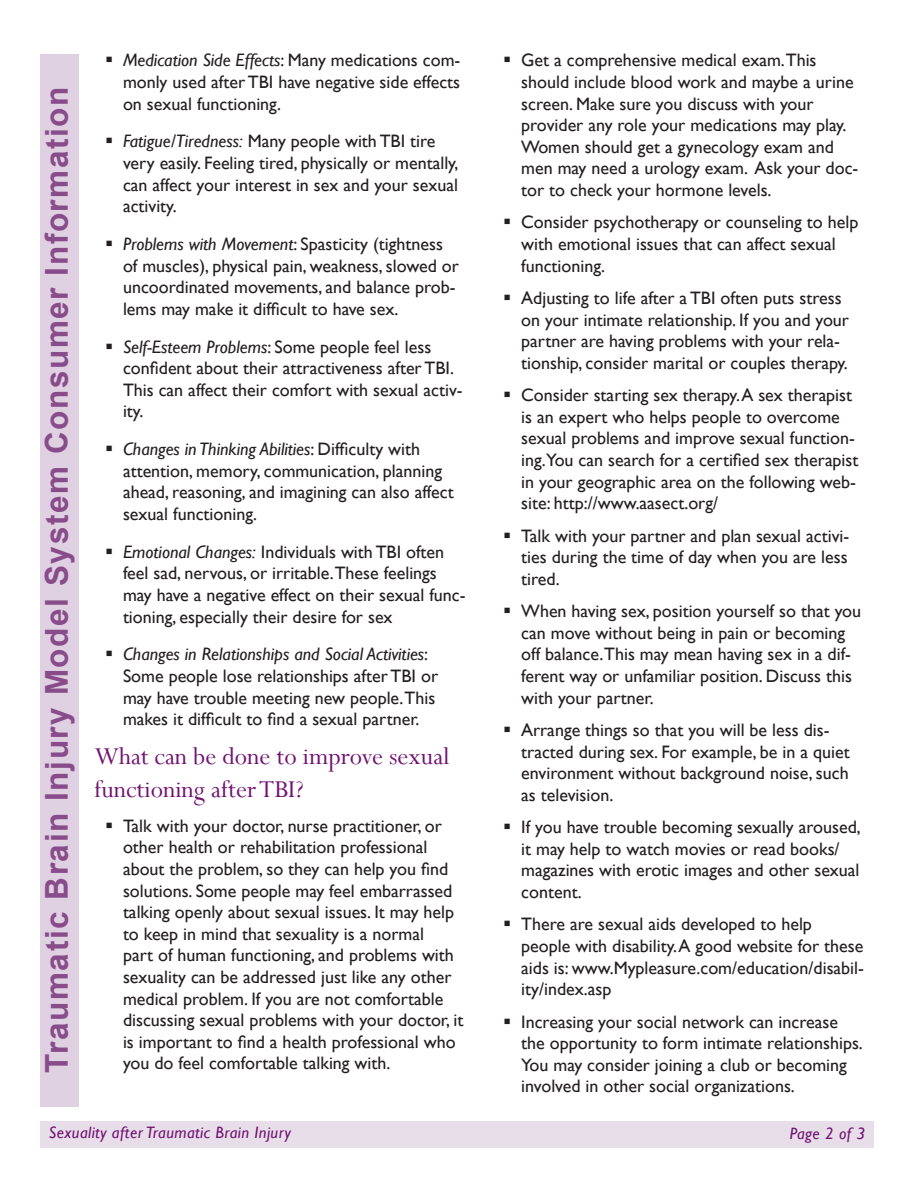
<style>
.page{position:relative;width:918px;height:1188px;background:#fff}
.page>*{position:absolute;margin:0;border:0;box-sizing:border-box;transform-origin:0 0}
.Front_sidebar_Series{font:700 31.5px "Arial";letter-spacing:.05em;color:#884c8a}
.Subhead_1{font:27px/32.4px "Perpetua";color:#711271}
.Bullet_1{font:18px/21.6px "Gill Sans";color:#231f20}
.footer_text{font:italic 16.5px "Gill Sans";letter-spacing:.025em;color:#711271}
.s1{font-style:italic}
</style>
<div class="page">
<div style="left:40px;top:54px;width:38px;height:1053px;background:#dfd0e2"></div>
<div style="left:40px;top:1121px;width:834px;height:27px;background:#e8deea"></div>
<p class="Front_sidebar_Series" style="left:36px;top:1073px;width:988px;rotate:-90deg">Traumatic Brain Injury Model System Consumer Information</p>
<p class="Bullet_1" style="left:123px;top:50px;width:339px;text-align:justify"><span class="s1">Medication Side Effects</span>: Many medications com&shy;monly used after TBI have negative side effects on sexual functioning.</p>
<p class="Bullet_1" style="left:123px;top:131px;width:337px"><span class="s1">Fatigue/Tiredness:</span> Many people with TBI tire very easily. Feeling tired, physically or mentally, can affect your interest in sex and your sexual activity.</p>
<p class="Bullet_1" style="left:123px;top:234px;width:338px"><span class="s1">Problems with Movement</span>: Spasticity (tightness of muscles), physical pain, weakness, slowed or uncoordinated movements, and balance prob&shy;lems may make it difficult to have sex.</p>
<p class="Bullet_1" style="left:123px;top:336px;width:341px"><span class="s1">Self-Esteem Problems</span>: Some people feel less confident about their attractiveness after TBI.<br>This can affect their comfort with sexual activ&shy;ity.</p>
<p class="Bullet_1" style="left:123px;top:439px;width:332px"><span class="s1">Changes in Thinking Abilities</span>: Difficulty with attention, memory, communication, planning ahead, reasoning, and imagining can also affect sexual functioning.</p>
<p class="Bullet_1" style="left:123px;top:541px;width:344px"><span class="s1">Emotional Changes:</span> Individuals with TBI often feel sad, nervous, or irritable.These feelings may have a negative effect on their sexual func&shy;tioning, especially their desire for sex</p>
<p class="Bullet_1" style="left:123px;top:644px;width:317px"><span class="s1">Changes in Relationships and Social Activities</span>:<br>Some people lose relationships after TBI or may have trouble meeting new people.This makes it difficult to find a sexual partner.</p>
<p class="Subhead_1" style="left:94px;top:740px;width:357px">What can be done to improve sexual functioning after TBI?</p>
<p class="Bullet_1" style="left:123px;top:815px;width:342px">Talk with your doctor, nurse practitioner, or other health or rehabilitation professional about the problem, so they can help you find solutions. Some people may feel embarrassed talking openly about sexual issues. It may help to keep in mind that sexuality is a normal<br>part of human functioning, and problems with sexuality can be addressed just like any other medical problem. If you are not comfortable discussing sexual problems with your doctor, it is important to find a health professional who you do feel comfortable talking with.</p>
<p class="footer_text" style="left:49px;top:1123px;width:244px">Sexuality after Traumatic Brain Injury</p>
<p class="Bullet_1" style="left:521px;top:50px;width:339px">Get a comprehensive medical exam.This should include blood work and maybe a urine screen. Make sure you discuss with your provider any role your medications may play.<br>Women should get a gynecology exam and men may need a urology exam. Ask your doc&shy;tor to check your hormone levels.</p>
<p class="Bullet_1" style="left:521px;top:212px;width:339px">Consider psychotherapy or counseling to help with emotional issues that can affect sexual functioning.</p>
<p class="Bullet_1" style="left:521px;top:288px;width:329px">Adjusting to life after a TBI often puts stress on your intimate relationship. If you and your partner are having problems with your rela&shy;tionship, consider marital or couples therapy.</p>
<p class="Bullet_1" style="left:521px;top:385px;width:339px">Consider starting sex therapy. A sex therapist is an expert who helps people to overcome sexual problems and improve sexual function&shy;ing.You can search for a certified sex therapist in your geographic area on the following web&shy;site: http://www.aasect.org/</p>
<p class="Bullet_1" style="left:521px;top:525px;width:330px;text-align:justify">Talk with your partner and plan sexual activi&shy;ties during the time of day when you are less tired.</p>
<p class="Bullet_1" style="left:521px;top:601px;width:341px">When having sex, position yourself so that you can move without being in pain or becoming off balance.This may mean having sex in a dif&shy;ferent way or unfamiliar position. Discuss this with your partner.</p>
<p class="Bullet_1" style="left:521px;top:720px;width:330px">Arrange things so that you will be less dis&shy;tracted during sex. For example, be in a quiet environment without background noise, such as television.</p>
<p class="Bullet_1" style="left:521px;top:817px;width:341px">If you have trouble becoming sexually aroused, it may help to watch movies or read books/ magazines with erotic images and other sexual content.</p>
<p class="Bullet_1" style="left:521px;top:914px;width:344px">There are sexual aids developed to help people with disability. A good website for these aids is: www.Mypleasure.com/education/disabil&shy;ity/index.asp</p>
<p class="Bullet_1" style="left:521px;top:1011px;width:343px">Increasing your social network can increase the opportunity to form intimate relationships.<br>You may consider joining a club or becoming involved in other social organizations.</p>
<p class="footer_text" style="left:790px;top:1123px;width:77px">Page 2 of 3</p>
</div>
